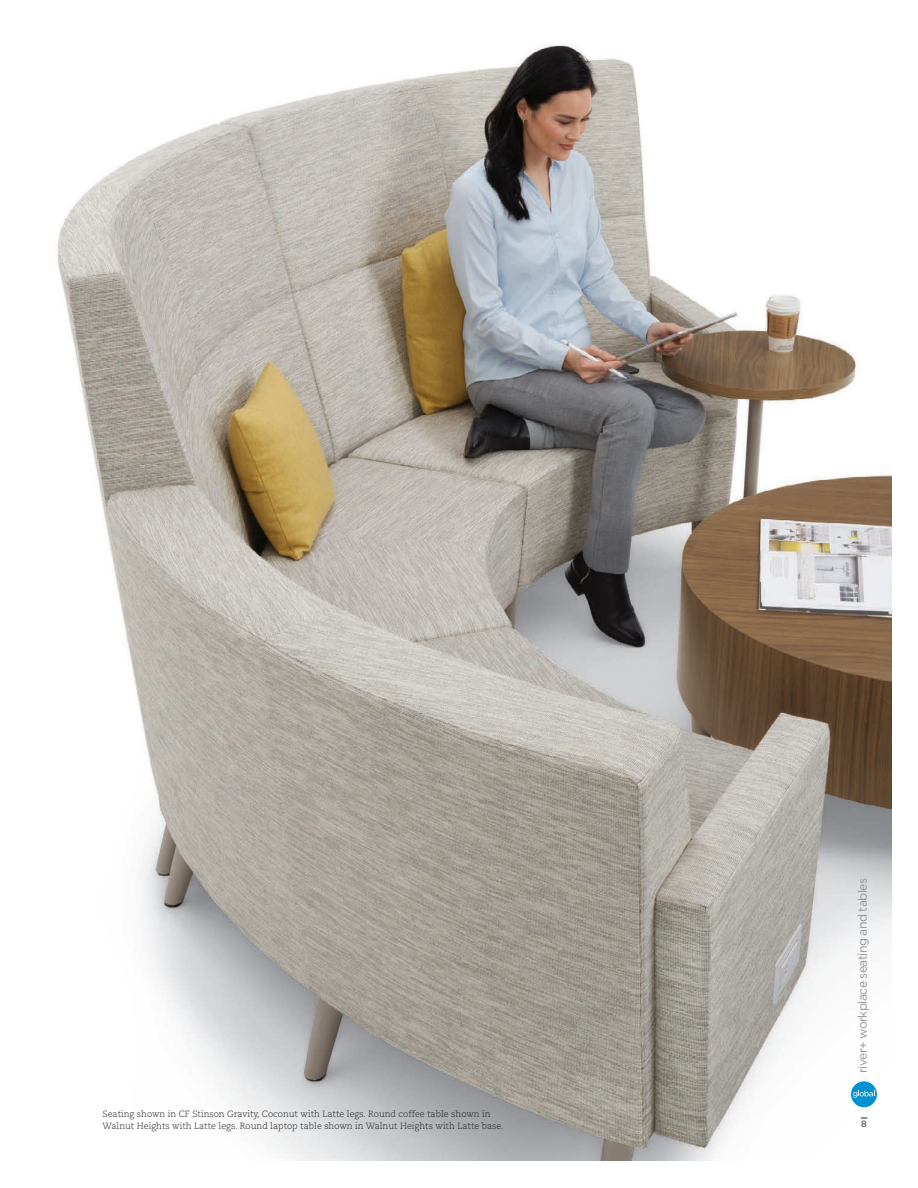
<style>
.page{position:relative;width:918px;height:1188px;background:#fff}
.page>*{position:absolute;margin:0;border:0;box-sizing:border-box;transform-origin:0 0}
.t1{font:12.3px "Gotham";letter-spacing:-.05em;color:#939598}
.t2{font:300 9px/12px "Caecilia LT Std";color:#231f20}
.t3{font:9px "Gotham";color:#231f20}
</style>
<div class="page">
<img style="left:57px;top:44px;width:835px;height:1117px">
<div style="left:851px;top:1081px;width:26px;height:26px;background:#0092d1;border-radius:50%"></div>
<svg style="left:853px;top:1090px;width:22px;height:8px"></svg>
<h1 class="t1" style="left:854px;top:1073px;width:196px;rotate:-90deg">river+ workplace seating and tables</h1>
<p class="t2" style="left:103px;top:1108px;width:403px">Seating shown in CF Stinson Gravity, Coconut with Latte legs. Round coffee table shown in<br>Walnut Heights with Latte legs. Round laptop table shown in Walnut Heights with Latte base.</p>
<p class="t3" style="left:861px;top:1119px;width:7px">8</p>
</div>
